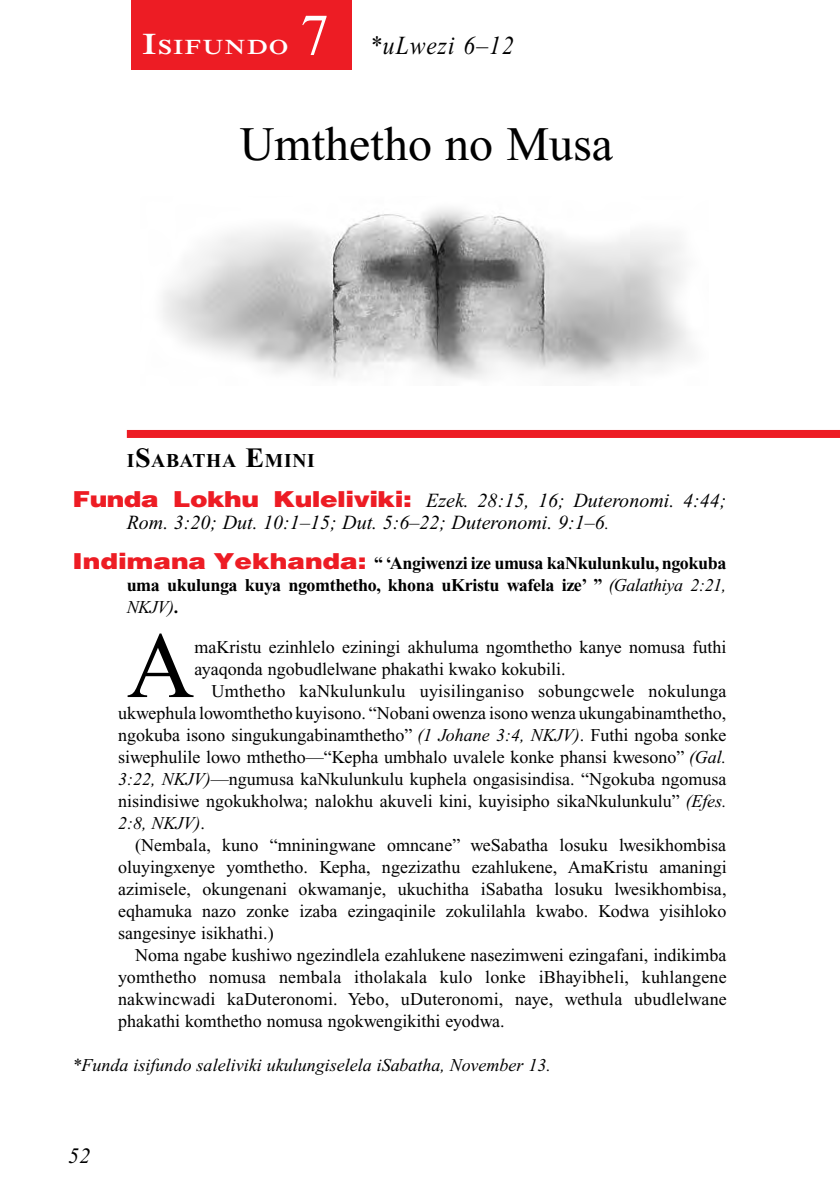
<style>
.page{position:relative;width:840px;height:1191px;background:#fff}
.page>*{position:absolute;margin:0;border:0;box-sizing:border-box;transform-origin:0 0}
.t1{font:93.8px "Times New Roman PS Std";color:#000}
.t2{font:58px "Times New Roman PS Std";color:#fff}
.t3{font:48px "Times New Roman PS Std";color:#000}
.t4{font:italic 26px "Times New Roman PS Std";letter-spacing:.05em;color:#000;scale:.9 1}
.t5{font:italic 22px "Times New Roman PS Std";color:#000}
.t6{font:600 21px "Times NRMT Std";letter-spacing:.07em;color:#fff;scale:1.1 1}
.t7{font:italic 20px/22px "Times New Roman PS Std";color:#000}
.t8{font:700 19.6px "Times New Roman PS Std";letter-spacing:.035em;color:#000}
.t9{font:18px/22px "Times New Roman PS Std";color:#000;text-align:justify}
.t10{font:700 18px/22px "Times New Roman PS Std";letter-spacing:-.02em;color:#000;text-align:justify}
.t11{font:italic 18px "Times New Roman PS Std";color:#000}
.s1{font-size:30px}
.s2{font-size:28px}
.s3{font-family:"Helvetica LT Std";font-weight:900;font-style:normal;font-size:22px;color:#ed1c24}
.s4{font-size:18px}
.s5{font-family:"Helvetica LT Std";font-weight:900;font-size:22px;color:#ed1c24}
.s6{font-weight:400;font-style:italic}
.s7{font-style:italic}
</style>
<div class="page">
<div style="left:127px;top:430px;width:712px;height:8px;background:#ed1c24"></div>
<div style="left:132px;top:0;width:220px;height:69px;background:#ed1c24"></div>
<img style="left:163px;top:208px;width:529px;height:171px">
<h2 class="t2" style="left:300px;top:3px;width:30px">7</h2>
<p class="t6" style="left:142px;top:35px;width:134px"><span class="s1">I</span>SIFUNDO</p>
<h3 class="t4" style="left:370px;top:32px;width:161px">*uLwezi 6–12</h3>
<h3 class="t3" style="left:240px;top:118px;width:375px">Umthetho no Musa</h3>
<p class="t8" style="left:127px;top:449px;width:189px">I<span class="s2">S</span>ABATHA <span class="s2">E</span>MINI</p>
<p class="t7" style="left:127px;top:489px;width:601px;text-indent:-54px"><span class="s3">Funda Lokhu Kuleliviki:</span> Ezek. 28:15, 16; Duteronomi. 4:44;<br>Rom. 3:20; Dut. 10:1–15; Dut. 5:6–22; Duteronomi. 9:1–6<span class="s4">.</span></p>
<p class="t10" style="left:127px;top:552px;width:601px;text-indent:-54px"><span class="s5">Indimana Yekhanda:</span> “ ‘Angiwenzi ize umusa kaNkulunkulu, ngokuba uma ukulunga kuya ngomthetho, khona uKristu wafela ize’ ” <span class="s6">(Galathiya 2:21, NKJV)</span>.</p>
<h1 class="t1" style="left:127px;top:614px;width:69px">A</h1>
<p class="t9" style="left:194px;top:636px;width:533px">maKristu ezinhlelo eziningi akhuluma ngomthetho kanye nomusa futhi ayaqonda ngobudlelwane phakathi kwako kokubili.</p>
<p class="t9" style="left:118px;top:680px;width:609px;text-indent:93px">Umthetho kaNkulunkulu uyisilinganiso sobungcwele nokulunga ukwephula lowomthetho kuyisono. “Nobani owenza isono wenza ukungabinamthetho, ngokuba isono singukungabinamthetho” <span class="s7">(1 Johane 3:4, NKJV)</span>. Futhi ngoba sonke siwephulile lowo mthetho—“Kepha umbhalo uvalele konke phansi kwesono” <span class="s7">(Gal.<br>3:22, NKJV)</span>—ngumusa kaNkulunkulu kuphela ongasisindisa. “Ngokuba ngomusa nisindisiwe ngokukholwa; nalokhu akuveli kini, kuyisipho sikaNkulunkulu” <span class="s7">(Efes.<br>2:8, NKJV)</span>.</p>
<p class="t9" style="left:118px;top:834px;width:610px;text-indent:17px">(Nembala, kuno “mniningwane omncane” weSabatha losuku lwesikhombisa oluyingxenye yomthetho. Kepha, ngezizathu ezahlukene, AmaKristu amaningi azimisele, okungenani okwamanje, ukuchitha iSabatha losuku lwesikhombisa, eqhamuka nazo zonke izaba ezingaqinile zokulilahla kwabo. Kodwa yisihloko sangesinye isikhathi.)</p>
<p class="t9" style="left:118px;top:944px;width:610px;text-indent:17px">Noma ngabe kushiwo ngezindlela ezahlukene nasezimweni ezingafani, indikimba yomthetho nomusa nembala itholakala kulo lonke iBhayibheli, kuhlangene nakwincwadi kaDuteronomi. Yebo, uDuteronomi, naye, wethula ubudlelwane phakathi komthetho nomusa ngokwengikithi eyodwa.</p>
<p class="t11" style="left:73px;top:1055px;width:479px">*Funda isifundo saleliviki ukulungiselela iSabatha, November 13.</p>
<p class="t5" style="left:68px;top:1144px;width:23px">52</p>
</div>
